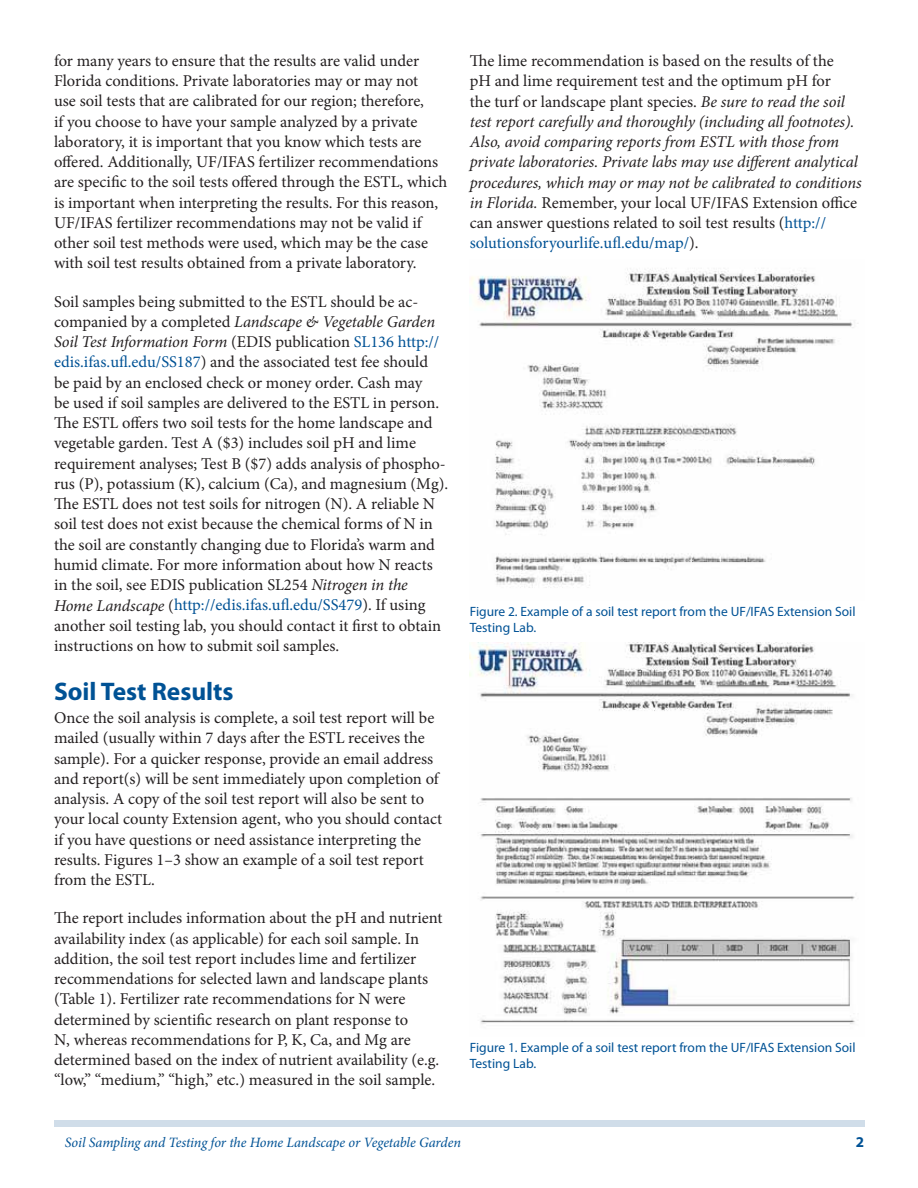
<style>
.page{position:relative;width:918px;height:1188px;background:#fff}
.page>*{position:absolute;margin:0;border:0;box-sizing:border-box;transform-origin:0 0}
.t1{font:700 25.5px "Myriad Pro";color:#005295}
.t2{font:16.5px/20.2px "Minion Pro";color:#231f20}
.t3{font:italic 16.5px/20.2px "Minion Pro";letter-spacing:-.01em;color:#231f20}
.t4{font:700 15px "Myriad Pro";color:#005295}
.t5{font:italic 14.25px "Minion Pro";letter-spacing:-.01em;color:#005295}
.t6{font:13.5px/16.5px "Myriad Pro";color:#005295}
.s1{font-style:italic}
.s2{color:#005295}
.s3{font-style:normal}
.s4{font-style:normal;color:#005295}
</style>
<div class="page">
<div style="left:54px;top:1120px;width:810px;height:7px;background:#d0dde9"></div>
<img style="left:470px;top:642px;width:385px;height:382px">
<img style="left:471px;top:268px;width:387px;height:320px">
<p class="t2" style="left:54px;top:52px;width:395px">for many years to ensure that the results are valid under Florida conditions. Private laboratories may or may not<br>use soil tests that are calibrated for our region; therefore,<br>if you choose to have your sample analyzed by a private laboratory, it is important that you know which tests are offered. Additionally, UF/IFAS fertilizer recommendations are specific to the soil tests offered through the ESTL, which is important when interpreting the results. For this reason, UF/IFAS fertilizer recommendations may not be valid if other soil test methods were used, which may be the case with soil test results obtained from a private laboratory.</p>
<p class="t2" style="left:54px;top:293px;width:396px">Soil samples being submitted to the ESTL should be ac&shy;companied by a completed <span class="s1">Landscape &amp; Vegetable Garden Soil Test Information Form</span> (EDIS publication <span class="s2">SL136 http:// edis.ifas.ufl.edu/SS187</span>) and the associated test fee should<br>be paid by an enclosed check or money order. Cash may<br>be used if soil samples are delivered to the ESTL in person.<br>The ESTL offers two soil tests for the home landscape and vegetable garden. Test A ($3) includes soil pH and lime requirement analyses; Test B ($7) adds analysis of phospho&shy;rus (P), potassium (K), calcium (Ca), and magnesium (Mg).<br>The ESTL does not test soils for nitrogen (N). A reliable N soil test does not exist because the chemical forms of N in the soil are constantly changing due to Florida’s warm and humid climate. For more information about how N reacts in the soil, see EDIS publication SL254 <span class="s1">Nitrogen in the Home Landscape</span> (<span class="s2">http://edis.ifas.ufl.edu/SS479</span>). If using another soil testing lab, you should contact it first to obtain instructions on how to submit soil samples.</p>
<h1 class="t1" style="left:54px;top:681px;width:181px">Soil Test Results</h1>
<p class="t2" style="left:54px;top:709px;width:390px">Once the soil analysis is complete, a soil test report will be mailed (usually within 7 days after the ESTL receives the sample). For a quicker response, provide an email address and report(s) will be sent immediately upon completion of analysis. A copy of the soil test report will also be sent to your local county Extension agent, who you should contact if you have questions or need assistance interpreting the results. Figures 1–3 show an example of a soil test report from the ESTL.</p>
<p class="t2" style="left:54px;top:909px;width:390px">The report includes information about the pH and nutrient availability index (as applicable) for each soil sample. In addition, the soil test report includes lime and fertilizer recommendations for selected lawn and landscape plants (Table 1). Fertilizer rate recommendations for N were determined by scientific research on plant response to<br>N, whereas recommendations for P, K, Ca, and Mg are determined based on the index of nutrient availability (e.g. “low,” “medium,” “high,” etc.) measured in the soil sample.</p>
<p class="t3" style="left:470px;top:52px;width:393px"><span class="s3">The lime recommendation is based on the results of the<br>pH and lime requirement test and the optimum pH for<br>the turf or landscape plant species.</span> Be sure to read the soil test report carefully and thoroughly (including all footnotes).<br>Also, avoid comparing reports from ESTL with those from private laboratories. Private labs may use different analytical procedures, which may or may not be calibrated to conditions in Florida. <span class="s3">Remember, your local UF/IFAS Extension office can answer questions related to soil test results (</span><span class="s4">http:// solutionsforyourlife.ufl.edu/map/</span><span class="s3">).</span></p>
<p class="t6" style="left:470px;top:604px;width:387px">Figure 2. Example of a soil test report from the UF/IFAS Extension Soil<br>Testing Lab.</p>
<p class="t6" style="left:470px;top:1040px;width:387px">Figure 1. Example of a soil test report from the UF/IFAS Extension Soil<br>Testing Lab.</p>
<p class="t5" style="left:65px;top:1137px;width:398px">Soil Sampling and Testing for the Home Landscape or Vegetable Garden</p>
<p class="t4" style="left:856px;top:1137px;width:10px">2</p>
</div>
